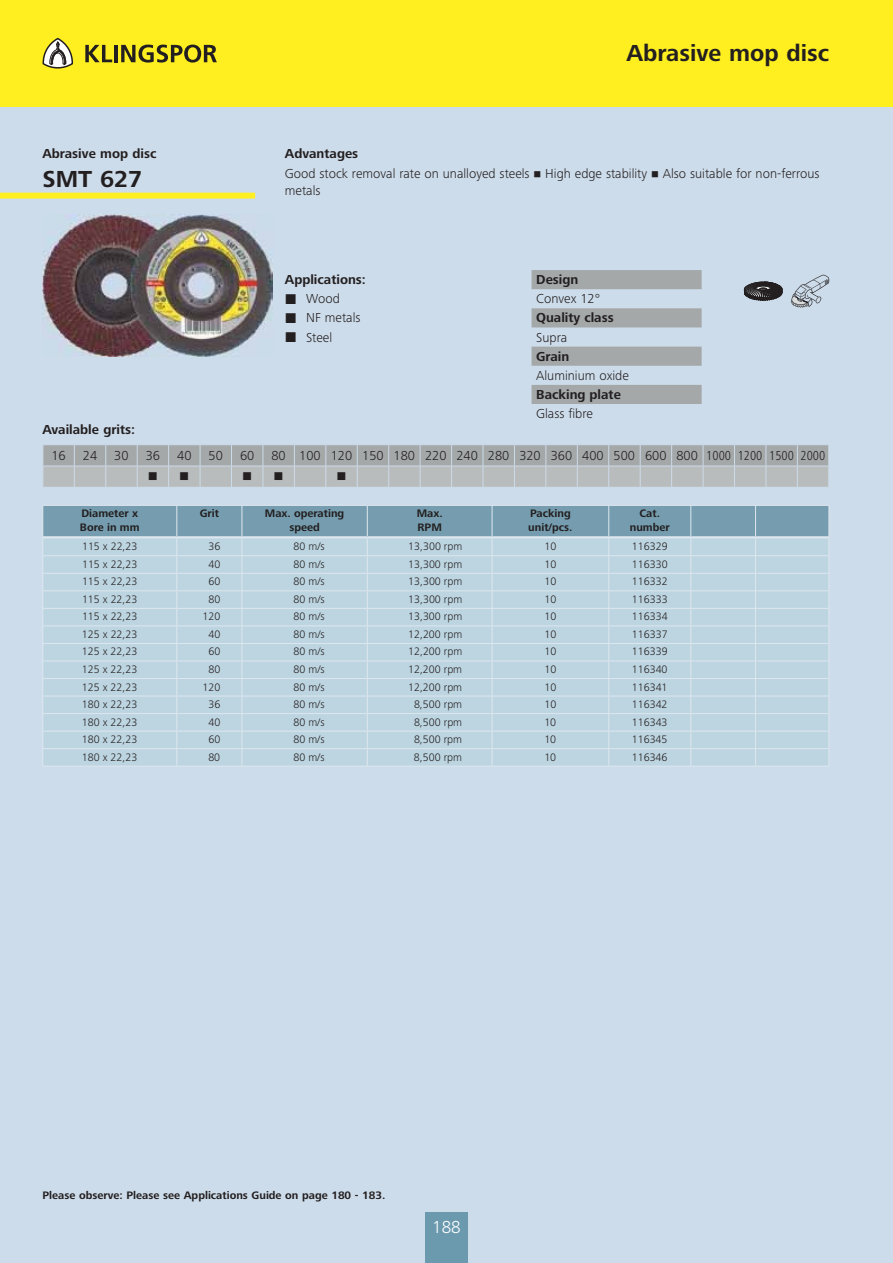
<style>
.page{position:relative;width:893px;height:1263px;background:#fff}
.page>*{position:absolute;margin:0;border:0;box-sizing:border-box;transform-origin:0 0}
.t1{font:700 24px "Frutiger Next LTW1 G";color:#231f20}
.t2{font:300 18px "Frutiger Next LTW1 G";color:#fff}
.t3{font:300 13.5px/19.2px "Frutiger Next LTW1 G";color:#231f20}
.t4{font:700 13.5px "Frutiger Next LTW1 G";color:#231f20}
.t5{font:300 11.25px "Frutiger Next LTW1 G";color:#231f20}
.t6{font:700 11.25px/13.5px "Frutiger Next LTW1 G";color:#231f20}
.s1{font-stretch:condensed}
</style>
<div class="page">
<div style="left:0;top:106px;width:893px;height:1157px;background:#cddcea"></div>
<div style="left:425px;top:1212px;width:43px;height:51px;background:#6b99ae"></div>
<div style="left:0;top:0;width:893px;height:106px;background:#ffef21"></div>
<svg style="left:85px;top:45px;width:27px;height:17px"></svg>
<hr style="left:114px;top:45px;width:4px;height:17px;background:#231f20">
<svg style="left:121px;top:45px;width:96px;height:18px"></svg>
<svg style="left:43px;top:38px;width:30px;height:31px"></svg>
<svg style="left:744px;top:281px;width:39px;height:20px"></svg>
<div style="left:0;top:193px;width:255px;height:6px;background:#ffef21"></div>
<img style="left:43px;top:214px;width:229px;height:142px">
<hr style="left:43px;top:766px;width:134px;height:1px;background:#dee7ef">
<hr style="left:177px;top:766px;width:190px;height:1px;background:#dee7ef">
<hr style="left:367px;top:766px;width:462px;height:1px;background:#dee7ef">
<div style="left:531px;top:270px;width:171px;height:19px;background:#a4a8a9"></div>
<div style="left:531px;top:308px;width:171px;height:19px;background:#a4a8a9"></div>
<div style="left:531px;top:347px;width:171px;height:19px;background:#a4a8a9"></div>
<div style="left:531px;top:385px;width:171px;height:19px;background:#a4a8a9"></div>
<svg style="left:791px;top:275px;width:38px;height:32px"></svg>
<svg style="left:43px;top:445px;width:786px;height:321px"></svg>
<p class="t4" style="left:43px;top:147px;width:115px">Abrasive mop disc</p>
<h1 class="t1" style="left:43px;top:167px;width:101px">SMT 627</h1>
<h1 class="t1" style="left:626px;top:42px;width:204px">Abrasive mop disc</h1>
<p class="t4" style="left:285px;top:147px;width:75px">Advantages</p>
<p class="t3" style="left:285px;top:166px;width:536px;line-height:16.2px">Good stock removal rate on unalloyed steels High edge stability Also suitable for non-ferrous metals</p>
<p class="t4" style="left:285px;top:273px;width:82px">Applications:</p>
<p class="t3" style="left:306px;top:290px;width:56px">Wood<br>NF metals<br>Steel</p>
<p class="t4" style="left:536px;top:273px;width:44px">Design</p>
<p class="t3" style="left:536px;top:290px;width:65px">Convex 12°</p>
<p class="t4" style="left:536px;top:311px;width:79px">Quality class</p>
<p class="t3" style="left:536px;top:328px;width:32px">Supra</p>
<p class="t4" style="left:536px;top:350px;width:35px">Grain</p>
<p class="t3" style="left:536px;top:366px;width:94px">Aluminium oxide</p>
<p class="t4" style="left:536px;top:388px;width:86px">Backing plate</p>
<p class="t3" style="left:536px;top:405px;width:58px">Glass fibre</p>
<p class="t4" style="left:43px;top:423px;width:94px">Available grits:</p>
<p class="t3" style="left:51px;top:446px;width:16px">16</p>
<p class="t3" style="left:83px;top:446px;width:16px">24</p>
<p class="t3" style="left:114px;top:446px;width:16px">30</p>
<p class="t3" style="left:146px;top:446px;width:16px">36</p>
<p class="t3" style="left:177px;top:446px;width:16px">40</p>
<p class="t3" style="left:209px;top:446px;width:16px">50</p>
<p class="t3" style="left:240px;top:446px;width:16px">60</p>
<p class="t3" style="left:271px;top:446px;width:555px">80 100 120 150 180 220 240 280 320 360 400 500 600 800 <span class="s1">1000 1200 1500 2000</span></p>
<p class="t6" style="left:80px;top:507px;width:61px">Diameter x<br>Bore in mm</p>
<p class="t6" style="left:200px;top:507px;width:21px">Grit</p>
<p class="t6" style="left:265px;top:507px;width:81px;text-align:center">Max. operating speed</p>
<p class="t6" style="left:417px;top:507px;width:27px">Max.<br>RPM</p>
<p class="t6" style="left:528px;top:507px;width:46px">Packing unit/pcs.</p>
<p class="t6" style="left:630px;top:507px;width:42px;text-align:center">Cat. number</p>
<p class="t5" style="left:82px;top:541px;width:57px">115 x 22,23</p>
<p class="t5" style="left:208px;top:541px;width:13px">36</p>
<p class="t5" style="left:294px;top:541px;width:33px">80 m/s</p>
<p class="t5" style="left:408px;top:541px;width:56px">13,300 rpm</p>
<p class="t5" style="left:544px;top:541px;width:13px">10</p>
<p class="t5" style="left:632px;top:541px;width:37px">116329</p>
<p class="t5" style="left:82px;top:559px;width:57px">115 x 22,23</p>
<p class="t5" style="left:208px;top:559px;width:13px">40</p>
<p class="t5" style="left:294px;top:559px;width:33px">80 m/s</p>
<p class="t5" style="left:408px;top:559px;width:56px">13,300 rpm</p>
<p class="t5" style="left:544px;top:559px;width:13px">10</p>
<p class="t5" style="left:632px;top:559px;width:37px">116330</p>
<p class="t5" style="left:82px;top:576px;width:57px">115 x 22,23</p>
<p class="t5" style="left:208px;top:576px;width:13px">60</p>
<p class="t5" style="left:294px;top:576px;width:33px">80 m/s</p>
<p class="t5" style="left:408px;top:576px;width:56px">13,300 rpm</p>
<p class="t5" style="left:544px;top:576px;width:13px">10</p>
<p class="t5" style="left:632px;top:576px;width:37px">116332</p>
<p class="t5" style="left:82px;top:594px;width:57px">115 x 22,23</p>
<p class="t5" style="left:208px;top:594px;width:13px">80</p>
<p class="t5" style="left:294px;top:594px;width:33px">80 m/s</p>
<p class="t5" style="left:408px;top:594px;width:56px">13,300 rpm</p>
<p class="t5" style="left:544px;top:594px;width:13px">10</p>
<p class="t5" style="left:632px;top:594px;width:37px">116333</p>
<p class="t5" style="left:82px;top:611px;width:57px">115 x 22,23</p>
<p class="t5" style="left:202px;top:611px;width:19px">120</p>
<p class="t5" style="left:294px;top:611px;width:33px">80 m/s</p>
<p class="t5" style="left:408px;top:611px;width:56px">13,300 rpm</p>
<p class="t5" style="left:544px;top:611px;width:13px">10</p>
<p class="t5" style="left:632px;top:611px;width:37px">116334</p>
<p class="t5" style="left:82px;top:629px;width:57px">125 x 22,23</p>
<p class="t5" style="left:208px;top:629px;width:13px">40</p>
<p class="t5" style="left:294px;top:629px;width:33px">80 m/s</p>
<p class="t5" style="left:408px;top:629px;width:56px">12,200 rpm</p>
<p class="t5" style="left:544px;top:629px;width:13px">10</p>
<p class="t5" style="left:632px;top:629px;width:37px">116337</p>
<p class="t5" style="left:82px;top:646px;width:57px">125 x 22,23</p>
<p class="t5" style="left:208px;top:646px;width:13px">60</p>
<p class="t5" style="left:294px;top:646px;width:33px">80 m/s</p>
<p class="t5" style="left:408px;top:646px;width:56px">12,200 rpm</p>
<p class="t5" style="left:544px;top:646px;width:13px">10</p>
<p class="t5" style="left:632px;top:646px;width:37px">116339</p>
<p class="t5" style="left:82px;top:664px;width:57px">125 x 22,23</p>
<p class="t5" style="left:208px;top:664px;width:13px">80</p>
<p class="t5" style="left:293px;top:664px;width:33px">80 m/s</p>
<p class="t5" style="left:408px;top:664px;width:56px">12,200 rpm</p>
<p class="t5" style="left:544px;top:664px;width:13px">10</p>
<p class="t5" style="left:632px;top:664px;width:37px">116340</p>
<p class="t5" style="left:82px;top:681px;width:57px">125 x 22,23</p>
<p class="t5" style="left:202px;top:681px;width:19px">120</p>
<p class="t5" style="left:293px;top:681px;width:33px">80 m/s</p>
<p class="t5" style="left:408px;top:681px;width:56px">12,200 rpm</p>
<p class="t5" style="left:544px;top:681px;width:13px">10</p>
<p class="t5" style="left:632px;top:681px;width:37px">116341</p>
<p class="t5" style="left:82px;top:699px;width:57px">180 x 22,23</p>
<p class="t5" style="left:208px;top:699px;width:13px">36</p>
<p class="t5" style="left:293px;top:699px;width:33px">80 m/s</p>
<p class="t5" style="left:414px;top:699px;width:50px">8,500 rpm</p>
<p class="t5" style="left:544px;top:699px;width:13px">10</p>
<p class="t5" style="left:632px;top:699px;width:37px">116342</p>
<p class="t5" style="left:82px;top:716px;width:57px">180 x 22,23</p>
<p class="t5" style="left:208px;top:716px;width:13px">40</p>
<p class="t5" style="left:293px;top:716px;width:33px">80 m/s</p>
<p class="t5" style="left:414px;top:716px;width:50px">8,500 rpm</p>
<p class="t5" style="left:544px;top:716px;width:13px">10</p>
<p class="t5" style="left:632px;top:716px;width:37px">116343</p>
<p class="t5" style="left:82px;top:734px;width:57px">180 x 22,23</p>
<p class="t5" style="left:208px;top:734px;width:13px">60</p>
<p class="t5" style="left:293px;top:734px;width:33px">80 m/s</p>
<p class="t5" style="left:414px;top:734px;width:50px">8,500 rpm</p>
<p class="t5" style="left:544px;top:734px;width:13px">10</p>
<p class="t5" style="left:632px;top:734px;width:37px">116345</p>
<p class="t5" style="left:82px;top:751px;width:57px">180 x 22,23</p>
<p class="t5" style="left:208px;top:751px;width:13px">80</p>
<p class="t5" style="left:293px;top:751px;width:33px">80 m/s</p>
<p class="t5" style="left:414px;top:751px;width:50px">8,500 rpm</p>
<p class="t5" style="left:544px;top:751px;width:13px">10</p>
<p class="t5" style="left:632px;top:751px;width:37px">116346</p>
<p class="t6" style="left:43px;top:1189px;width:344px">Please observe: Please see Applications Guide on page 180 - 183.</p>
<h2 class="t2" style="left:432px;top:1219px;width:30px">188</h2>
</div>
